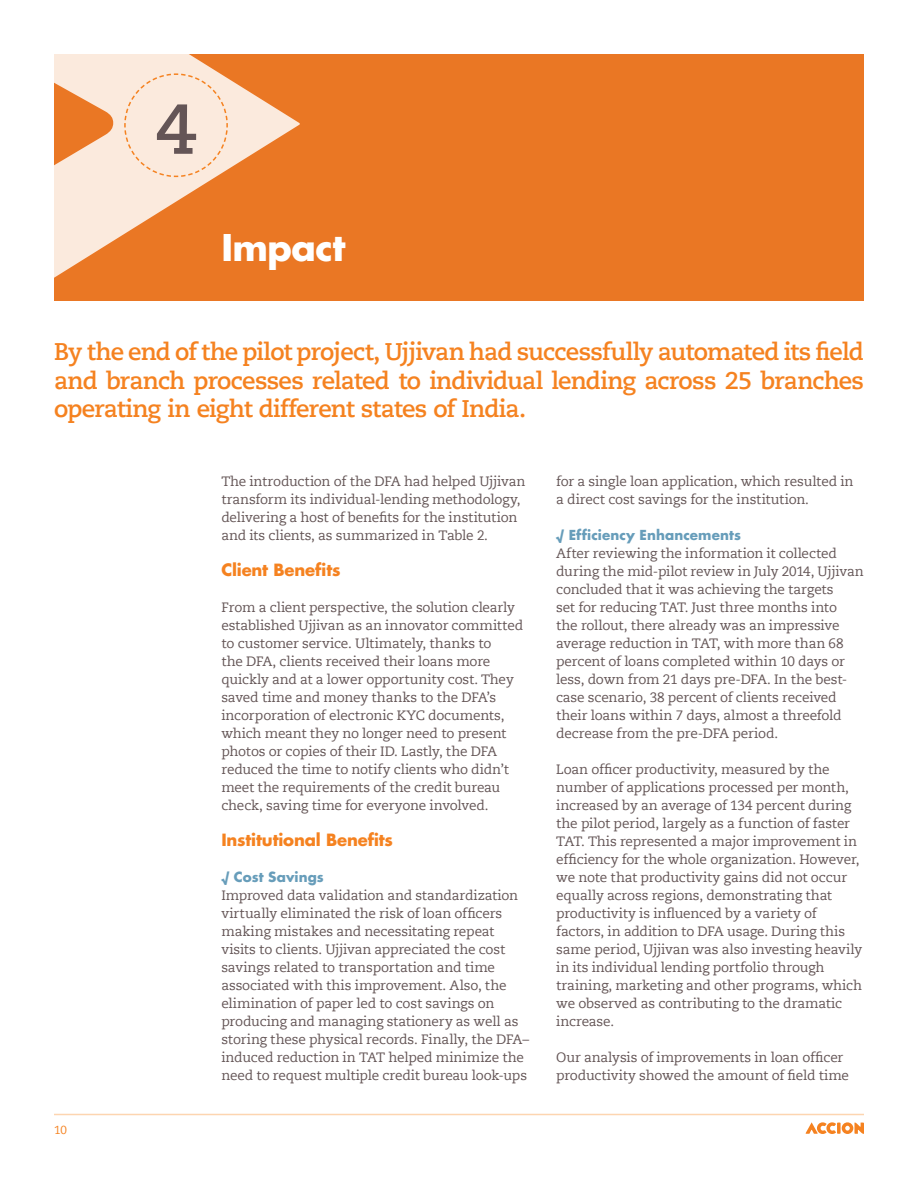
<style>
.page{position:relative;width:918px;height:1188px;background:#fff}
.page>*{position:absolute;margin:0;border:0;box-sizing:border-box;transform-origin:0 0}
.head_sec_num{font:700 70.5px "Caecilia Com 75";color:#645556}
.head_section{font:700 36px "Futura Com";letter-spacing:-.015em;color:#fff}
.Section_Intro_Blurb{font:700 24px/28.5px "Caecilia Com 75";letter-spacing:-.03em;color:#f58220;text-align:justify}
.head_A{font:700 16.5px "Futura Com";letter-spacing:-.01em;color:#f58220}
.text{font:13.5px/18px "Caecilia Com 55 Roman";letter-spacing:-.015em;color:#645556}
.head_B{font:700 13.5px "Futura Com";letter-spacing:.005em;color:#679dba}
.t1{font:11.7px "Caecilia Com 55 Roman";color:#f58220}
</style>
<div class="page">
<div style="left:54px;top:54px;width:810px;height:246px;background:#ea7724"></div>
<hr style="left:54px;top:1114px;width:810px;height:1px;background:#fdd5b0">
<svg style="left:806px;top:1122px;width:30px;height:12px"></svg>
<svg style="left:837px;top:1123px;width:4px;height:11px"></svg>
<svg style="left:842px;top:1122px;width:22px;height:12px"></svg>
<svg style="left:54px;top:54px;width:246px;height:224px"></svg>
<div style="left:123px;top:73px;width:106px;height:105px;background:#fbeadd"></div>
<p class="head_sec_num" style="left:155px;top:81px;width:43px">4</p>
<p class="head_section" style="left:221px;top:220px;width:125px">Impact</p>
<p class="Section_Intro_Blurb" style="left:54px;top:337px;width:812px">By the end of the pilot project, Ujjivan had successfully automated its field and branch processes related to individual lending across 25 branches operating in eight different states of India.</p>
<p class="t1" style="left:54px;top:1122px;width:14px">10</p>
<p class="text" style="left:221px;top:472px;width:306px">The introduction of the DFA had helped Ujjivan transform its individual-lending methodology, delivering a host of benefits for the institution and its clients, as summarized in Table 2.</p>
<p class="head_A" style="left:221px;top:557px;width:121px">Client Benefits</p>
<p class="text" style="left:221px;top:598px;width:303px">From a client perspective, the solution clearly established Ujjivan as an innovator committed to customer service. Ultimately, thanks to<br>the DFA, clients received their loans more quickly and at a lower opportunity cost. They saved time and money thanks to the DFA’s incorporation of electronic KYC documents, which meant they no longer need to present photos or copies of their ID. Lastly, the DFA reduced the time to notify clients who didn’t meet the requirements of the credit bureau check, saving time for everyone involved.</p>
<p class="head_A" style="left:221px;top:827px;width:173px">Institutional Benefits</p>
<p class="head_B" style="left:221px;top:867px;width:104px">√ Cost Savings</p>
<p class="text" style="left:221px;top:886px;width:309px">Improved data validation and standardization virtually eliminated the risk of loan officers making mistakes and necessitating repeat visits to clients. Ujjivan appreciated the cost savings related to transportation and time associated with this improvement. Also, the elimination of paper led to cost savings on producing and managing stationery as well as storing these physical records. Finally, the DFA– induced reduction in TAT helped minimize the need to request multiple credit bureau look-ups</p>
<p class="text" style="left:556px;top:472px;width:299px">for a single loan application, which resulted in a direct cost savings for the institution.</p>
<p class="head_B" style="left:556px;top:525px;width:186px">√ Efficiency Enhancements</p>
<p class="text" style="left:556px;top:544px;width:309px">After reviewing the information it collected during the mid-pilot review in July 2014, Ujjivan concluded that it was achieving the targets<br>set for reducing TAT. Just three months into<br>the rollout, there already was an impressive average reduction in TAT, with more than 68 percent of loans completed within 10 days or less, down from 21 days pre-DFA. In the best&shy;case scenario, 38 percent of clients received their loans within 7 days, almost a threefold decrease from the pre-DFA period.</p>
<p class="text" style="left:556px;top:760px;width:307px">Loan officer productivity, measured by the number of applications processed per month, increased by an average of 134 percent during the pilot period, largely as a function of faster TAT. This represented a major improvement in efficiency for the whole organization. However, we note that productivity gains did not occur equally across regions, demonstrating that productivity is influenced by a variety of factors, in addition to DFA usage. During this same period, Ujjivan was also investing heavily in its individual lending portfolio through training, marketing and other programs, which we observed as contributing to the dramatic increase.</p>
<p class="text" style="left:556px;top:1048px;width:294px">Our analysis of improvements in loan officer productivity showed the amount of field time</p>
</div>
